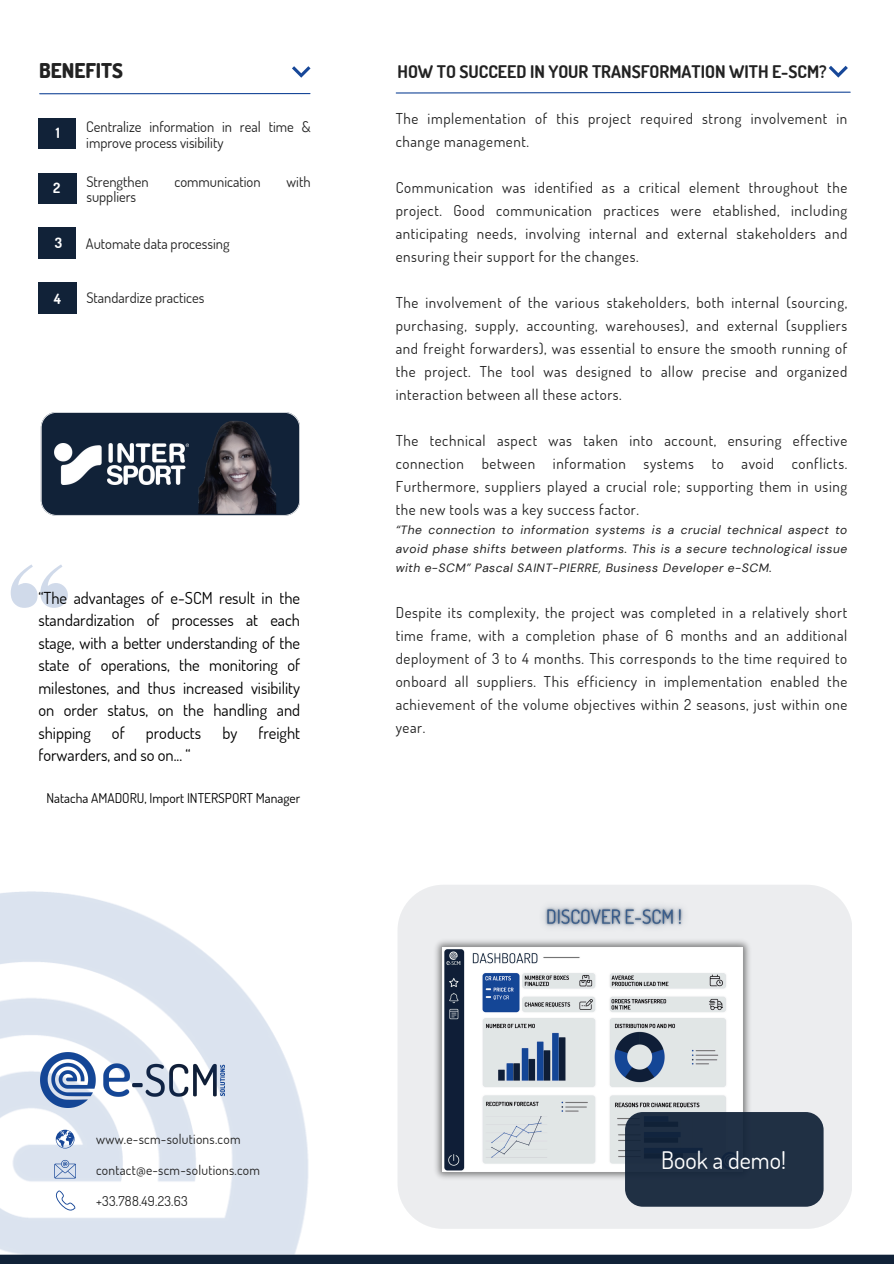
<style>
.page{position:relative;width:894px;height:1264px;background:#fff}
.page>*{position:absolute;margin:0;border:0;box-sizing:border-box;transform-origin:0 0}
.t1{font:24.15px "Dosis";color:#fff}
.t2{font:800 20.4px "Dosis";color:#222}
.t3{font:700 17.4px "Dosis";color:#222}
.t4{font:16.5px/22.5px "Dosis";color:#000;text-align:justify}
.t5{font:15px/23px "Dosis";letter-spacing:.04em;color:#222;text-align:justify}
.t6{font:14.55px/15.8px "Dosis";color:#222}
.t7{font:700 14.25px "Dosis";color:#fff}
.t8{font:13.5px "Dosis";letter-spacing:.02em;color:#222}
.t9{font:13.5px "Dosis";color:#000}
.t10{font:italic 12px/19px "DM Sans";letter-spacing:.04em;color:#222;text-align:justify}
</style>
<div class="page">
<svg style="left:11px;top:564px;width:57px;height:44px"></svg>
<svg style="left:292px;top:66px;width:18px;height:11px"></svg>
<hr style="left:40px;top:93px;width:270px;height:1px;background:#174798">
<img style="left:0;top:891px;width:309px;height:363px">
<svg style="left:56px;top:1129px;width:18px;height:19px"></svg>
<svg style="left:54px;top:1159px;width:22px;height:19px"></svg>
<svg style="left:56px;top:1189px;width:20px;height:20px"></svg>
<div style="left:0;top:1254px;width:893px;height:9px;background:#112238"></div>
<svg style="left:395px;top:91px;width:456px;height:3px"></svg>
<svg style="left:828px;top:66px;width:19px;height:12px"></svg>
<svg style="left:41px;top:412px;width:259px;height:103px;background:#1d2d42"></svg>
<div style="left:38px;top:118px;width:38px;height:31px;background:#112238"></div>
<div style="left:38px;top:173px;width:38px;height:31px;background:#112238"></div>
<div style="left:38px;top:227px;width:38px;height:32px;background:#112238"></div>
<div style="left:38px;top:282px;width:39px;height:32px;background:#112238"></div>
<div style="left:397px;top:884px;width:454px;height:344px;background:#ecedef;border-radius:46px"></div>
<img style="left:435px;top:940px;width:315px;height:239px">
<div style="left:625px;top:1111px;width:198px;height:95px;background:linear-gradient(to right,#1d2d43,#213144);border-radius:18px"></div>
<img style="left:188px;top:414px;width:100px;height:99px">
<img style="left:54px;top:443px;width:134px;height:41px">
<img style="left:529px;top:906px;width:169px;height:39px">
<p class="t2" style="left:39px;top:57px;width:85px">BENEFITS</p>
<p class="t7" style="left:56px;top:124px;width:6px">1</p>
<h4 class="t6" style="left:86px;top:118px;width:226px">Centralize information in real time &amp; improve process visibility</h4>
<p class="t7" style="left:53px;top:179px;width:9px">2</p>
<h1 class="t6" style="left:86px;top:173px;width:64px">Strengthen</h1>
<h1 class="t6" style="left:174px;top:173px;width:88px">communication</h1>
<h1 class="t6" style="left:286px;top:173px;width:26px">with</h1>
<h1 class="t6" style="left:86px;top:189px;width:51px">suppliers</h1>
<p class="t7" style="left:55px;top:233px;width:9px">3</p>
<p class="t6" style="left:86px;top:235px;width:145px">Automate data processing</p>
<p class="t7" style="left:54px;top:289px;width:9px">4</p>
<p class="t6" style="left:86px;top:289px;width:120px">Standardize practices</p>
<p class="t4" style="left:38px;top:585px;width:263px">“The advantages of e-SCM result in the standardization of processes at each stage, with a better understanding of the state of operations, the monitoring of milestones, and thus increased visibility on order status, on the handling and shipping</p>
<p class="t4" style="left:112px;top:720px;width:14px">of</p>
<p class="t4" style="left:146px;top:720px;width:57px">products</p>
<p class="t4" style="left:222px;top:720px;width:16px">by</p>
<p class="t4" style="left:258px;top:720px;width:43px">freight</p>
<p class="t4" style="left:38px;top:743px;width:154px">forwarders, and so on... “</p>
<p class="t9" style="left:47px;top:789px;width:255px">Natacha AMADORU, Import INTERSPORT Manager</p>
<h5 class="t3" style="left:397px;top:60px;width:430px">HOW TO SUCCEED IN YOUR TRANSFORMATION WITH E-SCM?</h5>
<p class="t5" style="left:395px;top:106px;width:453px">The implementation of this project required strong involvement in change management.</p>
<p class="t5" style="left:395px;top:175px;width:453px">Communication was identified as a critical element throughout the project. Good communication practices were etablished, including anticipating needs, involving internal and external stakeholders and ensuring their support for the changes.</p>
<p class="t5" style="left:395px;top:290px;width:453px">The involvement of the various stakeholders, both internal (sourcing, purchasing, supply, accounting, warehouses), and external (suppliers and freight forwarders), was essential to ensure the smooth running of the project. The tool was designed to allow precise and organized interaction between all these actors.</p>
<p class="t5" style="left:395px;top:428px;width:453px">The technical aspect was taken into account, ensuring effective connection between information systems to avoid conflicts.<br>Furthermore, suppliers played a crucial role; supporting them in using the new tools was a key success factor.</p>
<p class="t10" style="left:395px;top:520px;width:453px">“The connection to information systems is a crucial technical aspect to avoid phase shifts between platforms. This is a secure technological issue with e-SCM” Pascal SAINT-PIERRE, Business Developer e-SCM.</p>
<p class="t5" style="left:395px;top:600px;width:453px">Despite its complexity, the project was completed in a relatively short time frame, with a completion phase of 6 months and an additional deployment of 3 to 4 months. This corresponds to the time required to onboard all suppliers. This efficiency in implementation enabled the achievement of the volume objectives within 2 seasons, just within one year.</p>
<p class="t8" style="left:96px;top:1130px;width:146px">www.e-scm-solutions.com</p>
<p class="t8" style="left:96px;top:1161px;width:165px">contact@e-scm-solutions.com</p>
<p class="t8" style="left:96px;top:1192px;width:93px">+33.788.49.23.63</p>
<p class="t1" style="left:661px;top:1143px;width:126px">Book a demo!</p>
</div>
